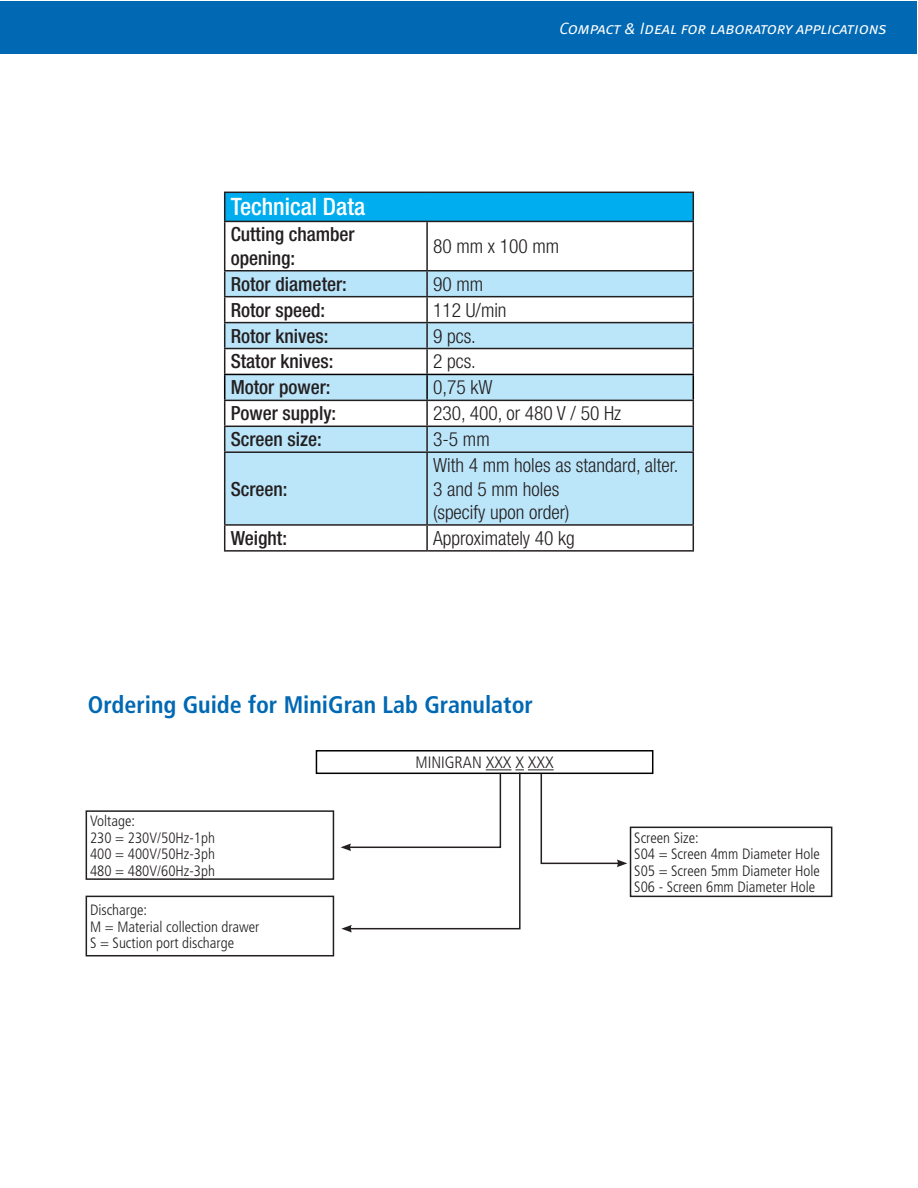
<style>
.page{position:relative;width:918px;height:1188px;background:#fff}
.page>*{position:absolute;margin:0;border:0;box-sizing:border-box;transform-origin:0 0}
.t1{font:700 condensed 24px "Frutiger LT Std";color:#0168b3}
.Description___Featur{font:500 condensed 24px "Helvetica Neue LT Std";color:#fff}
.t2{font:300 condensed 19.5px/23.4px "Helvetica Neue LT Std";color:#231f20}
.t3{font:500 condensed 19.5px/23.4px "Helvetica Neue LT Std";color:#231f20}
.t4{font:16.5px "Meta Normal LF Italic Caps";letter-spacing:-.01em;color:#fff}
.t5{font:300 condensed 16.5px "Frutiger LT Std";color:#231f20}
.t6{font:300 condensed 15px "Frutiger LT Std";color:#231f20}
</style>
<div class="page">
<div style="left:1px;top:1px;width:916px;height:52px;background:#0168b3"></div>
<div style="left:225px;top:192px;width:468px;height:29px;background:#00aeef"></div>
<div style="left:225px;top:453px;width:468px;height:71px;background:#bbe5f9"></div>
<hr style="left:224px;top:192px;width:203px;height:1px;background:#231f20">
<svg style="left:224px;top:193px;width:1px;height:28px"></svg>
<hr style="left:427px;top:192px;width:267px;height:1px;background:#231f20">
<svg style="left:693px;top:193px;width:1px;height:28px"></svg>
<hr style="left:224px;top:221px;width:203px;height:1px;background:#231f20">
<hr style="left:224px;top:222px;width:1px;height:48px;background:#231f20">
<hr style="left:427px;top:221px;width:267px;height:1px;background:#231f20">
<hr style="left:426px;top:222px;width:2px;height:48px;background:#231f20">
<hr style="left:693px;top:222px;width:1px;height:48px;background:#231f20">
<hr style="left:427px;top:270px;width:267px;height:2px;background:#231f20">
<hr style="left:224px;top:451px;width:203px;height:2px;background:#231f20">
<hr style="left:224px;top:453px;width:1px;height:71px;background:#231f20">
<hr style="left:427px;top:451px;width:267px;height:2px;background:#231f20">
<hr style="left:426px;top:453px;width:2px;height:71px;background:#231f20">
<hr style="left:693px;top:453px;width:1px;height:71px;background:#231f20">
<hr style="left:224px;top:524px;width:203px;height:2px;background:#231f20">
<svg style="left:224px;top:526px;width:1px;height:24px"></svg>
<hr style="left:427px;top:524px;width:267px;height:2px;background:#231f20">
<hr style="left:426px;top:526px;width:2px;height:24px;background:#231f20">
<svg style="left:693px;top:526px;width:1px;height:24px"></svg>
<hr style="left:224px;top:550px;width:203px;height:2px;background:#231f20">
<hr style="left:427px;top:550px;width:267px;height:2px;background:#231f20">
<hr style="left:224px;top:270px;width:203px;height:2px;background:#231f20">
<svg style="left:224px;top:271px;width:470px;height:180px"></svg>
<div style="left:316px;top:750px;width:337px;height:24px;border:2px solid #000"></div>
<svg style="left:341px;top:769px;width:492px;height:164px"></svg>
<svg style="left:85px;top:810px;width:250px;height:70px"></svg>
<svg style="left:85px;top:895px;width:250px;height:62px"></svg>
<p class="Description___Featur" style="left:231px;top:193px;width:136px">Technical Data</p>
<p class="t3" style="left:231px;top:222px;width:126px">Cutting chamber opening:</p>
<p class="t4" style="left:559px;top:18px;width:329px">Compact &amp; Ideal for laboratory applications</p>
<p class="t2" style="left:433px;top:234px;width:128px">80 mm x 100 mm</p>
<p class="t3" style="left:231px;top:272px;width:118px">Rotor diameter:</p>
<p class="t2" style="left:433px;top:272px;width:52px">90 mm</p>
<p class="t3" style="left:231px;top:298px;width:96px">Rotor speed:</p>
<p class="t2" style="left:433px;top:298px;width:75px">112 U/min</p>
<p class="t3" style="left:231px;top:324px;width:99px">Rotor knives:</p>
<p class="t2" style="left:433px;top:324px;width:44px">9 pcs.</p>
<p class="t3" style="left:231px;top:350px;width:104px">Stator knives:</p>
<p class="t2" style="left:433px;top:350px;width:44px">2 pcs.</p>
<p class="t3" style="left:231px;top:375px;width:101px">Motor power:</p>
<p class="t2" style="left:433px;top:376px;width:61px">0,75 kW</p>
<p class="t3" style="left:231px;top:401px;width:107px">Power supply:</p>
<p class="t2" style="left:433px;top:402px;width:190px">230, 400, or 480 V / 50 Hz</p>
<p class="t3" style="left:231px;top:427px;width:93px">Screen size:</p>
<p class="t2" style="left:433px;top:427px;width:58px">3-5 mm</p>
<p class="t3" style="left:231px;top:477px;width:58px">Screen:</p>
<p class="t2" style="left:433px;top:453px;width:247px">With 4 mm holes as standard, alter.<br>3 and 5 mm holes<br>(specify upon order)</p>
<p class="t3" style="left:231px;top:526px;width:58px">Weight:</p>
<p class="t2" style="left:433px;top:526px;width:143px">Approximately 40 kg</p>
<p class="t1" style="left:88px;top:690px;width:447px">Ordering Guide for MiniGran Lab Granulator</p>
<p class="t5" style="left:416px;top:753px;width:140px">MINIGRAN XXX X XXX</p>
<p class="t6" style="left:90px;top:812px;width:47px">Voltage:</p>
<p class="t6" style="left:90px;top:829px;width:126px">230 = 230V/50Hz-1ph</p>
<p class="t6" style="left:90px;top:845px;width:126px">400 = 400V/50Hz-3ph</p>
<p class="t6" style="left:90px;top:862px;width:126px">480 = 480V/60Hz-3ph</p>
<p class="t6" style="left:90px;top:901px;width:58px">Discharge:</p>
<p class="t6" style="left:90px;top:918px;width:171px">M = Material collection drawer</p>
<p class="t6" style="left:90px;top:934px;width:145px">S = Suction port discharge</p>
<p class="t6" style="left:634px;top:829px;width:66px">Screen Size:</p>
<p class="t6" style="left:634px;top:846px;width:187px">S04 = Screen 4mm Diameter Hole</p>
<p class="t6" style="left:634px;top:862px;width:187px">S05 = Screen 5mm Diameter Hole</p>
<p class="t6" style="left:634px;top:879px;width:183px">S06 - Screen 6mm Diameter Hole</p>
</div>
